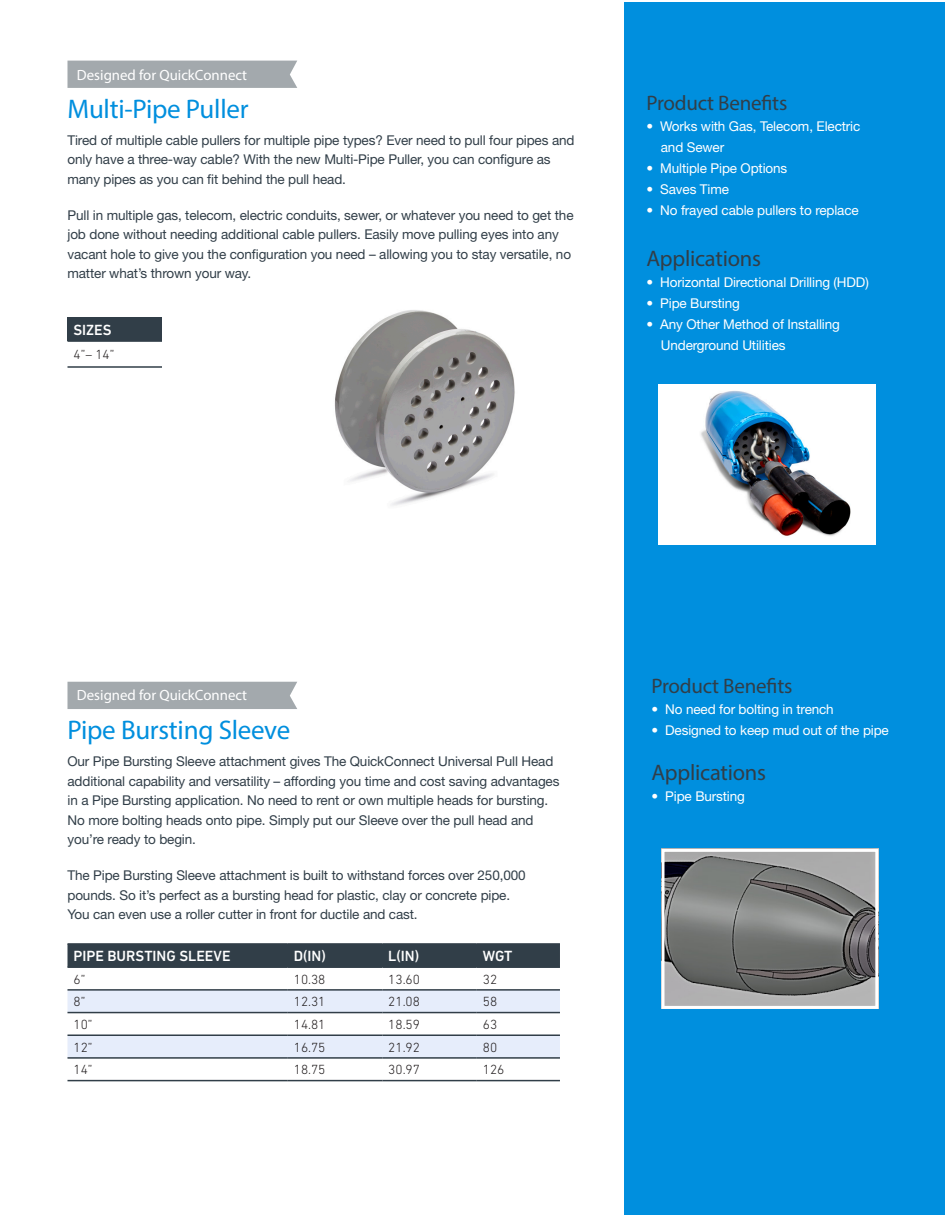
<style>
.page{position:relative;width:945px;height:1215px;background:#fff}
.page>*{position:absolute;margin:0;border:0;box-sizing:border-box;transform-origin:0 0}
.body_header{font:27px "Myriad Pro";letter-spacing:-.01em;color:#008fde}
.body_copy{font:22.5px "Myriad Pro";letter-spacing:-.01em;color:#313e48}
.body_copy-2{font:21px "Myriad Pro";letter-spacing:-.01em;color:#313e48}
.t1{font:500 15px "DIN Next LT Pro";color:#fff}
.t2{font:14.85px "Myriad Pro";color:#fff}
.body_copy-3{font:13.5px/19.5px "Helvetica Neue LT Std";letter-spacing:-.01em;color:#313e48}
.body_copy-4{font:13.5px/21px "Helvetica Neue LT Std";letter-spacing:-.01em;color:#fff}
.t3{font:300 13.5px "DIN Next LT Pro";color:#231f20}
</style>
<div class="page">
<img style="left:334px;top:310px;width:181px;height:196px">
<div style="left:625px;top:2px;width:320px;height:1213px;background:#008fde"></div>
<div style="left:68px;top:61px;width:229px;height:27px;background:#a3a9ad"></div>
<div style="left:68px;top:318px;width:94px;height:23px;background:#313e48"></div>
<hr style="left:68px;top:317px;width:94px;height:2px;background:#313e48">
<hr style="left:68px;top:340px;width:94px;height:2px;background:#313e48">
<hr style="left:68px;top:366px;width:94px;height:2px;background:#313e48">
<img style="left:663px;top:388px;width:209px;height:152px">
<div style="left:659px;top:384px;width:217px;height:160px;border:3px solid #fff"></div>
<div style="left:68px;top:682px;width:229px;height:27px;background:#a3a9ad"></div>
<div style="left:68px;top:945px;width:492px;height:21px;background:#313e48"></div>
<svg style="left:68px;top:1079px;width:492px;height:1px"></svg>
<svg style="left:68px;top:991px;width:492px;height:66px"></svg>
<hr style="left:68px;top:943px;width:220px;height:2px;background:#313e48">
<hr style="left:288px;top:943px;width:94px;height:2px;background:#313e48">
<hr style="left:382px;top:943px;width:95px;height:2px;background:#313e48">
<hr style="left:477px;top:943px;width:83px;height:2px;background:#313e48">
<hr style="left:68px;top:966px;width:220px;height:2px;background:#313e48">
<hr style="left:288px;top:966px;width:94px;height:2px;background:#313e48">
<hr style="left:382px;top:966px;width:95px;height:2px;background:#313e48">
<hr style="left:477px;top:966px;width:83px;height:2px;background:#313e48">
<hr style="left:68px;top:989px;width:220px;height:2px;background:#313e48">
<hr style="left:288px;top:989px;width:94px;height:2px;background:#313e48">
<hr style="left:382px;top:989px;width:95px;height:2px;background:#313e48">
<hr style="left:477px;top:989px;width:83px;height:2px;background:#313e48">
<hr style="left:68px;top:1012px;width:220px;height:1px;background:#313e48">
<hr style="left:288px;top:1012px;width:94px;height:1px;background:#313e48">
<hr style="left:382px;top:1012px;width:95px;height:1px;background:#313e48">
<hr style="left:477px;top:1012px;width:83px;height:1px;background:#313e48">
<hr style="left:68px;top:1034px;width:220px;height:2px;background:#313e48">
<hr style="left:288px;top:1034px;width:94px;height:2px;background:#313e48">
<hr style="left:382px;top:1034px;width:95px;height:2px;background:#313e48">
<hr style="left:477px;top:1034px;width:83px;height:2px;background:#313e48">
<hr style="left:68px;top:1057px;width:220px;height:2px;background:#313e48">
<hr style="left:288px;top:1057px;width:94px;height:2px;background:#313e48">
<hr style="left:382px;top:1057px;width:95px;height:2px;background:#313e48">
<hr style="left:477px;top:1057px;width:83px;height:2px;background:#313e48">
<hr style="left:68px;top:1080px;width:220px;height:1px;background:#313e48">
<hr style="left:288px;top:1080px;width:94px;height:1px;background:#313e48">
<hr style="left:382px;top:1080px;width:95px;height:1px;background:#313e48">
<hr style="left:477px;top:1080px;width:83px;height:1px;background:#313e48">
<img style="left:666px;top:853px;width:208px;height:152px">
<div style="left:662px;top:849px;width:216px;height:160px;border:3px solid #fff"></div>
<p class="t2" style="left:77px;top:65px;width:172px">Designed for QuickConnect</p>
<p class="body_header" style="left:68px;top:92px;width:183px">Multi-Pipe Puller</p>
<p class="body_copy-3" style="left:68px;top:130px;width:508px">Tired of multiple cable pullers for multiple pipe types? Ever need to pull four pipes and only have a three-way cable? With the new Multi-Pipe Puller, you can configure as many pipes as you can fit behind the pull head.</p>
<p class="body_copy-3" style="left:68px;top:205px;width:508px">Pull in multiple gas, telecom, electric conduits, sewer, or whatever you need to get the job done without needing additional cable pullers. Easily move pulling eyes into any vacant hole to give you the configuration you need – allowing you to stay versatile, no matter what’s thrown your way.</p>
<p class="t1" style="left:74px;top:321px;width:40px">SIZES</p>
<p class="t3" style="left:74px;top:347px;width:43px">4”– 14”</p>
<p class="body_copy-2" style="left:646px;top:90px;width:142px">Product Benefits</p>
<p class="body_copy-4" style="left:661px;top:116px;width:201px;text-indent:-14px">• Works with Gas, Telecom, Electric and Sewer</p>
<p class="body_copy-4" style="left:646px;top:158px;width:142px">• Multiple Pipe Options</p>
<p class="body_copy-4" style="left:646px;top:179px;width:84px">• Saves Time</p>
<p class="body_copy-4" style="left:646px;top:200px;width:214px">• No frayed cable pullers to replace</p>
<p class="body_copy" style="left:646px;top:244px;width:116px">Applications</p>
<p class="body_copy-4" style="left:646px;top:271px;width:224px">• Horizontal Directional Drilling (HDD)</p>
<p class="body_copy-4" style="left:646px;top:292px;width:95px">• Pipe Bursting</p>
<p class="body_copy-4" style="left:661px;top:313px;width:181px;text-indent:-14px">• Any Other Method of Installing<br>Underground Utilities</p>
<p class="t2" style="left:77px;top:686px;width:172px">Designed for QuickConnect</p>
<p class="body_header" style="left:68px;top:713px;width:224px">Pipe Bursting Sleeve</p>
<p class="body_copy-3" style="left:68px;top:751px;width:494px">Our Pipe Bursting Sleeve attachment gives The QuickConnect Universal Pull Head additional capability and versatility – affording you time and cost saving advantages in a Pipe Bursting application. No need to rent or own multiple heads for bursting.<br>No more bolting heads onto pipe. Simply put our Sleeve over the pull head and you’re ready to begin.</p>
<p class="body_copy-3" style="left:68px;top:865px;width:460px">The Pipe Bursting Sleeve attachment is built to withstand forces over 250,000 pounds. So it’s perfect as a bursting head for plastic, clay or concrete pipe.<br>You can even use a roller cutter in front for ductile and cast.</p>
<p class="t1" style="left:74px;top:947px;width:159px">PIPE BURSTING SLEEVE</p>
<p class="t1" style="left:294px;top:947px;width:34px">D(IN)</p>
<p class="t1" style="left:388px;top:947px;width:32px">L(IN)</p>
<p class="t1" style="left:483px;top:947px;width:31px">WGT</p>
<p class="t3" style="left:74px;top:971px;width:13px">6”</p>
<p class="t3" style="left:294px;top:971px;width:33px">10.38</p>
<p class="t3" style="left:388px;top:971px;width:33px">13.60</p>
<p class="t3" style="left:483px;top:971px;width:16px">32</p>
<p class="t3" style="left:74px;top:994px;width:13px">8”</p>
<p class="t3" style="left:294px;top:994px;width:33px">12.31</p>
<p class="t3" style="left:388px;top:994px;width:33px">21.08</p>
<p class="t3" style="left:483px;top:994px;width:16px">58</p>
<p class="t3" style="left:74px;top:1017px;width:21px">10”</p>
<p class="t3" style="left:294px;top:1017px;width:33px">14.81</p>
<p class="t3" style="left:388px;top:1017px;width:33px">18.59</p>
<p class="t3" style="left:483px;top:1017px;width:16px">63</p>
<p class="t3" style="left:74px;top:1039px;width:21px">12”</p>
<p class="t3" style="left:294px;top:1039px;width:33px">16.75</p>
<p class="t3" style="left:388px;top:1039px;width:33px">21.92</p>
<p class="t3" style="left:483px;top:1039px;width:16px">80</p>
<p class="t3" style="left:74px;top:1062px;width:21px">14”</p>
<p class="t3" style="left:294px;top:1062px;width:33px">18.75</p>
<p class="t3" style="left:388px;top:1062px;width:33px">30.97</p>
<p class="t3" style="left:483px;top:1062px;width:23px">126</p>
<p class="body_copy-2" style="left:651px;top:673px;width:142px">Product Benefits</p>
<p class="body_copy-4" style="left:651px;top:698px;width:184px">• No need for bolting in trench</p>
<p class="body_copy-4" style="left:651px;top:719px;width:239px">• Designed to keep mud out of the pipe</p>
<p class="body_copy" style="left:651px;top:759px;width:116px">Applications</p>
<p class="body_copy-4" style="left:651px;top:786px;width:95px">• Pipe Bursting</p>
</div>
